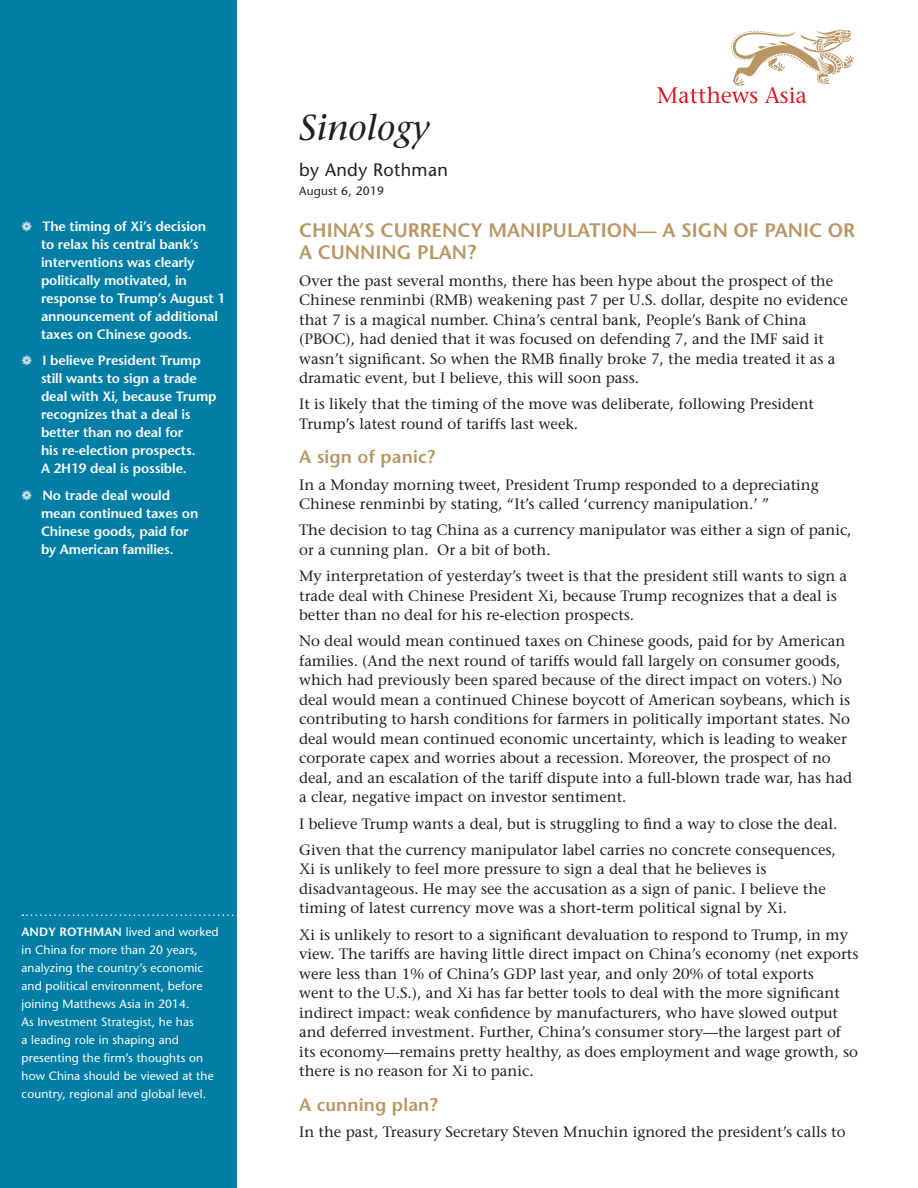
<style>
.page{position:relative;width:918px;height:1188px;background:#fff}
.page>*{position:absolute;margin:0;border:0;box-sizing:border-box;transform-origin:0 0}
._0_Title{font:italic 500 36px "Stone Serif Std";letter-spacing:.005em;color:#231f20}
._3_Body_text{font:600 19.5px/22.5px "Stone Sans Std";color:#b99764}
._2_Subhead{font:600 18px "Stone Sans Std";letter-spacing:.01em;color:#b99764}
.t1{font:500 18px "Stone Sans Std";letter-spacing:.02em;color:#231f20}
._3_Body_text-2{font:500 15px/19.5px "Stone Serif Std";color:#231f20}
._4_Sidebar_note{font:600 13.5px/18px "Stone Sans Std";letter-spacing:-.01em;color:#fff}
._4_Sidebar_note-2{font:500 12px/18px "Stone Sans Std";letter-spacing:.01em;color:#fff}
.t2{font:500 12px "Stone Sans Std";letter-spacing:.02em;color:#231f20}
.s1{font-weight:600}
</style>
<div class="page">
<div style="left:0;top:0;width:236px;height:1188px;background:#007ea5"></div>
<svg style="left:22px;top:914px;width:215px;height:2px"></svg>
<svg style="left:657px;top:30px;width:197px;height:73px"></svg>
<p class="_4_Sidebar_note" style="left:41px;top:217px;width:186px">The timing of Xi’s decision<br>to relax his central bank’s interventions was clearly politically motivated, in response to Trump’s August 1 announcement of additional taxes on Chinese goods.</p>
<p class="_4_Sidebar_note" style="left:41px;top:352px;width:177px">I believe President Trump still wants to sign a trade deal with Xi, because Trump recognizes that a deal is better than no deal for<br>his re-election prospects.<br>A 2H19 deal is possible.</p>
<p class="_4_Sidebar_note" style="left:41px;top:486px;width:159px">No trade deal would mean continued taxes on<br>Chinese goods, paid for by American families.</p>
<p class="_4_Sidebar_note-2" style="left:22px;top:923px;width:199px"><span class="s1">ANDY ROTHMAN</span> lived and worked in China for more than 20 years, analyzing the country’s economic and political environment, before joining Matthews Asia in 2014.<br>As Investment Strategist, he has<br>a leading role in shaping and presenting the firm’s thoughts on how China should be viewed at the country, regional and global level.</p>
<p class="_0_Title" style="left:299px;top:107px;width:132px">Sinology</p>
<p class="t1" style="left:299px;top:159px;width:150px">by Andy Rothman</p>
<p class="t2" style="left:299px;top:184px;width:86px">August 6, 2019</p>
<p class="_3_Body_text" style="left:299px;top:219px;width:558px">CHINA’S CURRENCY MANIPULATION— A SIGN OF PANIC OR<br>A CUNNING PLAN?</p>
<p class="_3_Body_text-2" style="left:299px;top:271px;width:550px">Over the past several months, there has been hype about the prospect of the Chinese renminbi (RMB) weakening past 7 per U.S. dollar, despite no evidence that 7 is a magical number. China’s central bank, People’s Bank of China (PBOC), had denied that it was focused on defending 7, and the IMF said it wasn’t significant. So when the RMB finally broke 7, the media treated it as a dramatic event, but I believe, this will soon pass.</p>
<p class="_3_Body_text-2" style="left:299px;top:394px;width:516px">It is likely that the timing of the move was deliberate, following President<br>Trump’s latest round of tariffs last week.</p>
<p class="_2_Subhead" style="left:299px;top:446px;width:138px">A sign of panic?</p>
<p class="_3_Body_text-2" style="left:299px;top:475px;width:521px">In a Monday morning tweet, President Trump responded to a depreciating<br>Chinese renminbi by stating, “It’s called ‘currency manipulation.’ ”</p>
<p class="_3_Body_text-2" style="left:299px;top:520px;width:554px">The decision to tag China as a currency manipulator was either a sign of panic, or a cunning plan. Or a bit of both.</p>
<p class="_3_Body_text-2" style="left:299px;top:566px;width:550px">My interpretation of yesterday’s tweet is that the president still wants to sign a trade deal with Chinese President Xi, because Trump recognizes that a deal is better than no deal for his re-election prospects.</p>
<p class="_3_Body_text-2" style="left:299px;top:631px;width:554px">No deal would mean continued taxes on Chinese goods, paid for by American families. (And the next round of tariffs would fall largely on consumer goods, which had previously been spared because of the direct impact on voters.) No deal would mean a continued Chinese boycott of American soybeans, which is contributing to harsh conditions for farmers in politically important states. No deal would mean continued economic uncertainty, which is leading to weaker corporate capex and worries about a recession. Moreover, the prospect of no deal, and an escalation of the tariff dispute into a full-blown trade war, has had a clear, negative impact on investor sentiment.</p>
<p class="_3_Body_text-2" style="left:299px;top:814px;width:540px">I believe Trump wants a deal, but is struggling to find a way to close the deal.</p>
<p class="_3_Body_text-2" style="left:299px;top:840px;width:538px">Given that the currency manipulator label carries no concrete consequences, Xi is unlikely to feel more pressure to sign a deal that he believes is disadvantageous. He may see the accusation as a sign of panic. I believe the timing of latest currency move was a short-term political signal by Xi.</p>
<p class="_3_Body_text-2" style="left:299px;top:925px;width:561px">Xi is unlikely to resort to a significant devaluation to respond to Trump, in my view. The tariffs are having little direct impact on China’s economy (net exports were less than 1% of China’s GDP last year, and only 20% of total exports<br>went to the U.S.), and Xi has far better tools to deal with the more significant indirect impact: weak confidence by manufacturers, who have slowed output and deferred investment. Further, China’s consumer story—the largest part of its economy—remains pretty healthy, as does employment and wage growth, so there is no reason for Xi to panic.</p>
<p class="_2_Subhead" style="left:299px;top:1093px;width:140px">A cunning plan?</p>
<p class="_3_Body_text-2" style="left:299px;top:1122px;width:548px">In the past, Treasury Secretary Steven Mnuchin ignored the president’s calls to</p>
</div>
